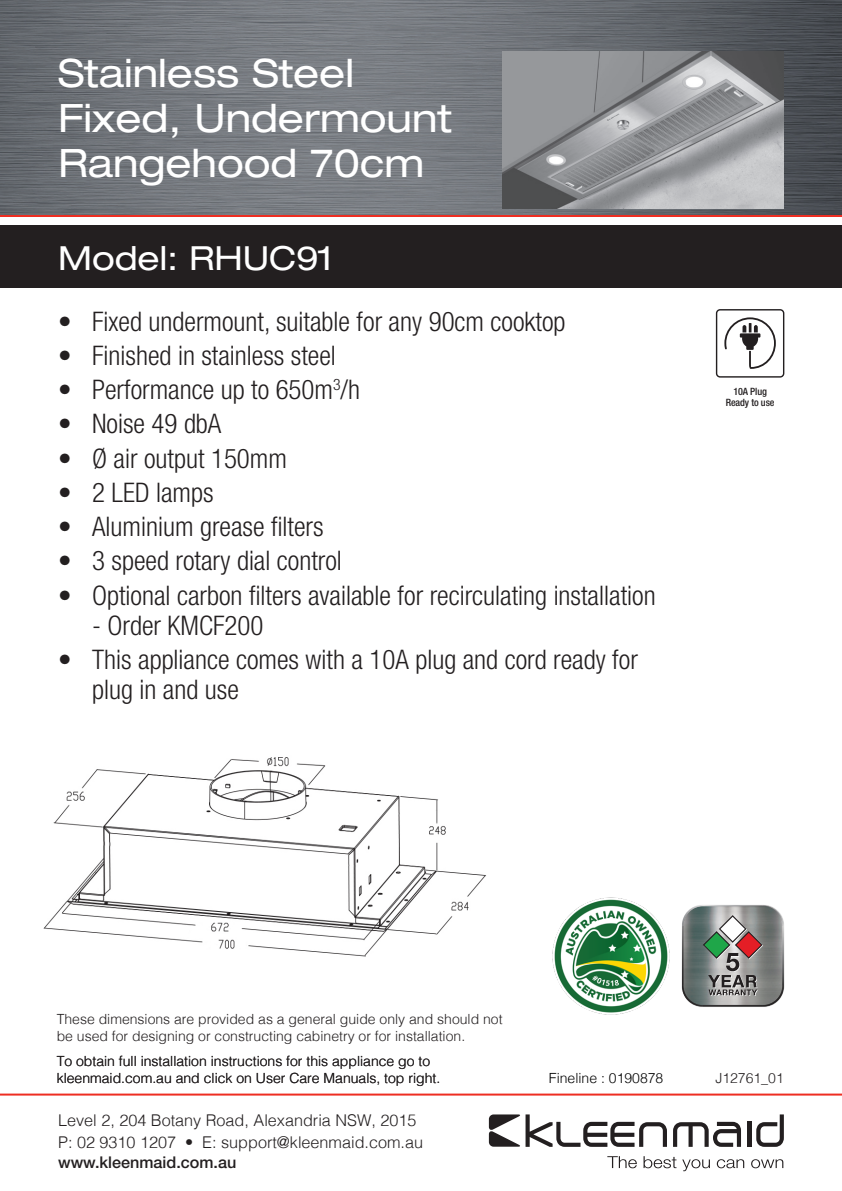
<style>
.page{position:relative;width:842px;height:1191px;background:#fff}
.page>*{position:absolute;margin:0;border:0;box-sizing:border-box;transform-origin:0 0}
._01__Head_PP_White{font:expanded 39.2px/44.8px "Helvetica Neue";color:#fff}
._02_Heading{font:expanded 33.2px "Helvetica Neue";color:#fff}
._09__Features_9_10_0{font:300 condensed 27px/30px "Helvetica Neue";color:#231f20}
.t1{font:300 16.2px/22px "Helvetica";color:#231f20}
.t2{font:500 16.2px "Helvetica Neue";color:#231f20}
.t3{font:300 14px/16.8px "Helvetica";color:#231f20}
.Fineline____Job{font:300 14px "Helvetica";color:#000}
.t4{font:500 condensed 10px "Helvetica Neue";letter-spacing:-.01em;color:#231f20}
</style>
<div class="page">
<hr style="left:0;top:1093px;width:842px;height:2px;background:#ee2e22">
<div style="left:0;top:225px;width:842px;height:63px;background:#231f20"></div>
<svg style="left:673px;top:1121px;width:68px;height:25px"></svg>
<hr style="left:747px;top:1121px;width:4px;height:25px;background:#231f20">
<svg style="left:756px;top:1114px;width:28px;height:32px"></svg>
<svg style="left:489px;top:1114px;width:178px;height:32px"></svg>
<svg style="left:607px;top:1156px;width:30px;height:12px"></svg>
<svg style="left:643px;top:1156px;width:33px;height:12px"></svg>
<svg style="left:682px;top:1159px;width:28px;height:12px"></svg>
<svg style="left:717px;top:1159px;width:27px;height:9px"></svg>
<svg style="left:751px;top:1159px;width:32px;height:9px"></svg>
<svg style="left:0;top:0;width:842px;height:215px;background:#6d7177"></svg>
<hr style="left:0;top:215px;width:842px;height:2px;background:#ee2e22">
<img style="left:681px;top:944px;width:104px;height:63px">
<svg style="left:682px;top:905px;width:102px;height:101px;background:#898a87"></svg>
<hr style="left:702px;top:1005px;width:61px;height:1px;background:#231f20">
<img style="left:552px;top:897px;width:118px;height:118px">
<img style="left:43px;top:757px;width:443px;height:200px">
<img style="left:502px;top:51px;width:282px;height:158px">
<svg style="left:717px;top:310px;width:67px;height:67px"></svg>
<div style="left:716px;top:309px;width:68px;height:68px;border:1px solid #231f20;border-radius:4px"></div>
<p class="_01__Head_PP_White" style="left:58px;top:50px;width:395px">Stainless Steel<br>Fixed, Undermount<br>Rangehood 70cm</p>
<p class="_02_Heading" style="left:58px;top:238px;width:277px">Model: RHUC91</p>
<p class="_09__Features_9_10_0" style="left:58px;top:306px;width:509px">• Fixed undermount, suitable for any 90cm cooktop</p>
<p class="_09__Features_9_10_0" style="left:58px;top:340px;width:279px">• Finished in stainless steel</p>
<p class="_09__Features_9_10_0" style="left:58px;top:374px;width:303px">• Performance up to 650m<sup>3</sup>/h</p>
<p class="_09__Features_9_10_0" style="left:58px;top:408px;width:165px">• Noise 49 dbA</p>
<p class="_09__Features_9_10_0" style="left:58px;top:443px;width:230px">• Ø air output 150mm</p>
<p class="_09__Features_9_10_0" style="left:58px;top:477px;width:157px">• 2 LED lamps</p>
<p class="_09__Features_9_10_0" style="left:58px;top:511px;width:267px">• Aluminium grease filters</p>
<p class="_09__Features_9_10_0" style="left:58px;top:545px;width:285px">• 3 speed rotary dial control</p>
<p class="_09__Features_9_10_0" style="left:58px;top:580px;width:599px">• Optional carbon filters available for recirculating installation</p>
<p class="_09__Features_9_10_0" style="left:92px;top:610px;width:173px">- Order KMCF200</p>
<p class="_09__Features_9_10_0" style="left:92px;top:644px;width:547px;text-indent:-34px">• This appliance comes with a 10A plug and cord ready for plug in and use</p>
<p class="t4" style="left:733px;top:385px;width:35px">10A Plug</p>
<p class="t4" style="left:726px;top:396px;width:50px">Ready to use</p>
<p class="t3" style="left:57px;top:1010px;width:447px">These dimensions are provided as a general guide only and should not be used for designing or constructing cabinetry or for installation.</p>
<p class="t3" style="left:57px;top:1052px;width:385px">To obtain full installation instructions for this appliance go to kleenmaid.com.au and click on User Care Manuals, top right.</p>
<p class="t1" style="left:58px;top:1108px;width:367px">Level 2, 204 Botany Road, Alexandria NSW, 2015<br>P: 02 9310 1207 • E: support@kleenmaid.com.au</p>
<p class="t2" style="left:58px;top:1152px;width:180px">www.kleenmaid.com.au</p>
<p class="Fineline____Job" style="left:549px;top:1066px;width:116px">Fineline : 0190878</p>
<p class="t3" style="left:715px;top:1068px;width:70px">J12761_01</p>
</div>
